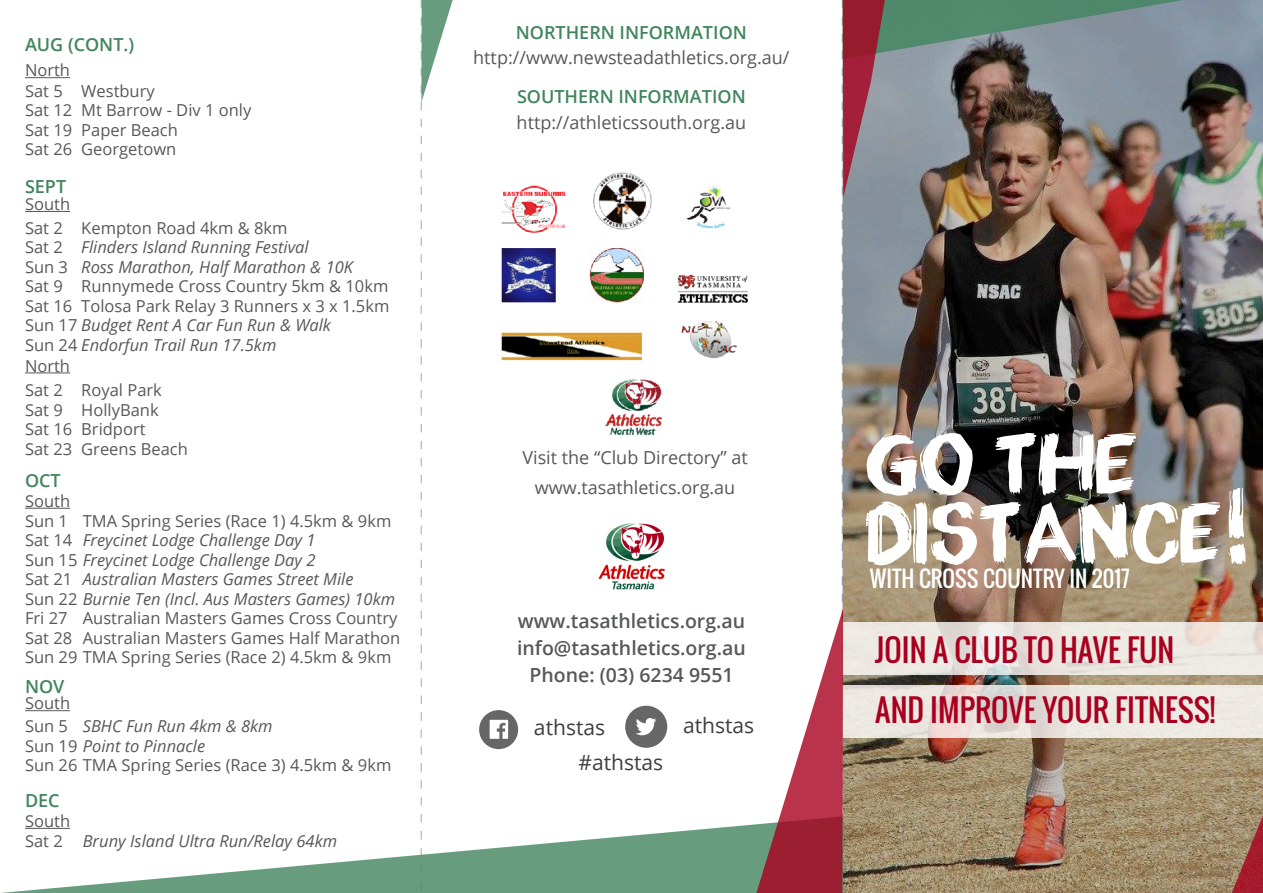
<style>
.page{position:relative;width:1263px;height:893px;background:#fff}
.page>*{position:absolute;margin:0;border:0;box-sizing:border-box;transform-origin:0 0}
.t1{font:78.45px/69.2px "appopaint";color:#fff}
.t2{font:30px/60px "Oswald";color:#a8001e}
.t3{font:21.9px "Oswald";color:#fff}
.t4{font:21px "Open Sans";color:#3e3e3f}
.t5{font:600 19.5px "Open Sans";color:#57585a}
.t6{font:18px "Open Sans";color:#57585a}
.t7{font:600 18px "Open Sans";color:#41855e}
.t8{font:16.5px "Open Sans";color:#57585a}
.t9{font:italic 16.5px "Open Sans";color:#57585a}
.s1{font-style:normal}
</style>
<div class="page">
<svg style="left:1px;top:816px;width:753px;height:77px"></svg>
<img style="left:754px;top:0;width:509px;height:893px">
<svg style="left:421px;top:0;width:32px;height:893px"></svg>
<svg style="left:479px;top:710px;width:39px;height:39px"></svg>
<div style="left:625px;top:706px;width:42px;height:42px;background:#666;border-radius:50%"></div>
<svg style="left:636px;top:718px;width:20px;height:17px"></svg>
<img style="left:501px;top:161px;width:279px;height:283px">
<img style="left:598px;top:523px;width:67px;height:67px">
<hr style="left:25px;top:77px;width:45px;height:1px;background:#57585a">
<hr style="left:25px;top:211px;width:45px;height:1px;background:#57585a">
<hr style="left:25px;top:508px;width:45px;height:1px;background:#57585a">
<hr style="left:25px;top:710px;width:45px;height:1px;background:#57585a">
<hr style="left:25px;top:828px;width:45px;height:1px;background:#57585a">
<hr style="left:25px;top:372px;width:45px;height:1px;background:#57585a">
<p class="t7" style="left:25px;top:32px;width:111px">AUG (CONT.)</p>
<p class="t8" style="left:25px;top:59px;width:47px">North</p>
<p class="t7" style="left:516px;top:20px;width:233px">NORTHERN INFORMATION</p>
<p class="t6" style="left:473px;top:46px;width:318px">http://www.newsteadathletics.org.au/</p>
<p class="t8" style="left:81px;top:79px;width:75px">Westbury</p>
<p class="t8" style="left:81px;top:99px;width:172px">Mt Barrow - Div 1 only</p>
<p class="t8" style="left:81px;top:118px;width:98px">Paper Beach</p>
<p class="t8" style="left:81px;top:138px;width:97px">Georgetown</p>
<p class="t8" style="left:25px;top:79px;width:39px">Sat 5</p>
<p class="t7" style="left:517px;top:84px;width:230px">SOUTHERN INFORMATION</p>
<p class="t8" style="left:25px;top:99px;width:49px">Sat 12</p>
<p class="t8" style="left:25px;top:118px;width:49px">Sat 19</p>
<p class="t8" style="left:25px;top:138px;width:49px">Sat 26</p>
<p class="t6" style="left:517px;top:110px;width:231px">http://athleticssouth.org.au</p>
<p class="t7" style="left:25px;top:174px;width:43px">SEPT</p>
<p class="t8" style="left:25px;top:217px;width:39px">Sat 2</p>
<p class="t8" style="left:25px;top:236px;width:39px">Sat 2</p>
<p class="t8" style="left:25px;top:256px;width:45px">Sun 3</p>
<p class="t8" style="left:25px;top:275px;width:39px">Sat 9</p>
<p class="t8" style="left:25px;top:295px;width:49px">Sat 16</p>
<p class="t9" style="left:25px;top:314px;width:307px"><span class="s1">Sun 17</span> Budget Rent A Car Fun Run &amp; Walk</p>
<p class="t9" style="left:25px;top:334px;width:253px"><span class="s1">Sun 24</span> Endorfun Trail Run 17.5km</p>
<p class="t8" style="left:25px;top:193px;width:47px">South</p>
<p class="t8" style="left:81px;top:217px;width:208px">Kempton Road 4km &amp; 8km</p>
<p class="t9" style="left:81px;top:236px;width:229px">Flinders Island Running Festival</p>
<p class="t9" style="left:81px;top:256px;width:273px">Ross Marathon, Half Marathon &amp; 10K</p>
<p class="t8" style="left:81px;top:275px;width:309px">Runnymede Cross Country 5km &amp; 10km</p>
<p class="t8" style="left:81px;top:295px;width:310px">Tolosa Park Relay 3 Runners x 3 x 1.5km</p>
<p class="t8" style="left:25px;top:354px;width:47px">North</p>
<p class="t8" style="left:25px;top:379px;width:39px">Sat 2</p>
<p class="t8" style="left:25px;top:398px;width:39px">Sat 9</p>
<p class="t8" style="left:25px;top:418px;width:49px">Sat 16</p>
<p class="t8" style="left:25px;top:437px;width:49px">Sat 23</p>
<p class="t8" style="left:81px;top:379px;width:82px">Royal Park</p>
<p class="t8" style="left:81px;top:398px;width:79px">HollyBank</p>
<p class="t8" style="left:81px;top:418px;width:66px">Bridport</p>
<p class="t8" style="left:81px;top:437px;width:108px">Greens Beach</p>
<p class="t6" style="left:522px;top:445px;width:227px">Visit the “Club Directory” at</p>
<p class="t7" style="left:25px;top:468px;width:37px">OCT</p>
<p class="t6" style="left:535px;top:475px;width:202px">www.tasathletics.org.au</p>
<p class="t8" style="left:25px;top:509px;width:45px">Sun 1</p>
<p class="t8" style="left:25px;top:529px;width:49px">Sat 14</p>
<p class="t9" style="left:25px;top:548px;width:292px"><span class="s1">Sun 15</span> Freycinet Lodge Challenge Day 2</p>
<p class="t8" style="left:25px;top:568px;width:49px">Sat 21</p>
<p class="t9" style="left:25px;top:587px;width:372px"><span class="s1">Sun 22</span> Burnie Ten (Incl. Aus Masters Games) 10km</p>
<p class="t8" style="left:25px;top:607px;width:44px">Fri 27</p>
<p class="t8" style="left:25px;top:626px;width:49px">Sat 28</p>
<p class="t8" style="left:25px;top:646px;width:368px">Sun 29 TMA Spring Series (Race 2) 4.5km &amp; 9km</p>
<p class="t8" style="left:25px;top:490px;width:47px">South</p>
<p class="t8" style="left:83px;top:509px;width:310px">TMA Spring Series (Race 1) 4.5km &amp; 9km</p>
<p class="t9" style="left:83px;top:529px;width:234px">Freycinet Lodge Challenge Day 1</p>
<p class="t9" style="left:83px;top:568px;width:272px">Australian Masters Games Street Mile</p>
<p class="t8" style="left:83px;top:607px;width:316px">Australian Masters Games Cross Country</p>
<p class="t8" style="left:83px;top:626px;width:319px">Australian Masters Games Half Marathon</p>
<p class="t5" style="left:518px;top:607px;width:229px">www.tasathletics.org.au</p>
<p class="t5" style="left:517px;top:634px;width:230px">info@tasathletics.org.au</p>
<p class="t5" style="left:529px;top:661px;width:206px">Phone: (03) 6234 9551</p>
<p class="t7" style="left:25px;top:674px;width:41px">NOV</p>
<p class="t8" style="left:25px;top:692px;width:47px">South</p>
<p class="t9" style="left:83px;top:715px;width:191px">SBHC Fun Run 4km &amp; 8km</p>
<p class="t8" style="left:25px;top:715px;width:45px">Sun 5</p>
<p class="t9" style="left:25px;top:734px;width:182px"><span class="s1">Sun 19</span> Point to Pinnacle</p>
<p class="t8" style="left:25px;top:754px;width:368px">Sun 26 TMA Spring Series (Race 3) 4.5km &amp; 9km</p>
<p class="t7" style="left:25px;top:789px;width:36px">DEC</p>
<p class="t8" style="left:25px;top:810px;width:47px">South</p>
<p class="t8" style="left:25px;top:829px;width:39px">Sat 2</p>
<p class="t9" style="left:83px;top:829px;width:256px">Bruny Island Ultra Run/Relay 64km</p>
<p class="t4" style="left:534px;top:713px;width:73px">athstas</p>
<p class="t4" style="left:683px;top:711px;width:73px">athstas</p>
<p class="t4" style="left:578px;top:748px;width:86px">#athstas</p>
<p class="t1" style="left:867px;top:426px;width:390px">GO THE<br>DISTANCE!</p>
<p class="t3" style="left:870px;top:562px;width:262px">WITH CROSS COUNTRY IN 2017</p>
<p class="t2" style="left:875px;top:620px;width:342px">JOIN A CLUB TO HAVE FUN<br>AND IMPROVE YOUR FITNESS!</p>
</div>
